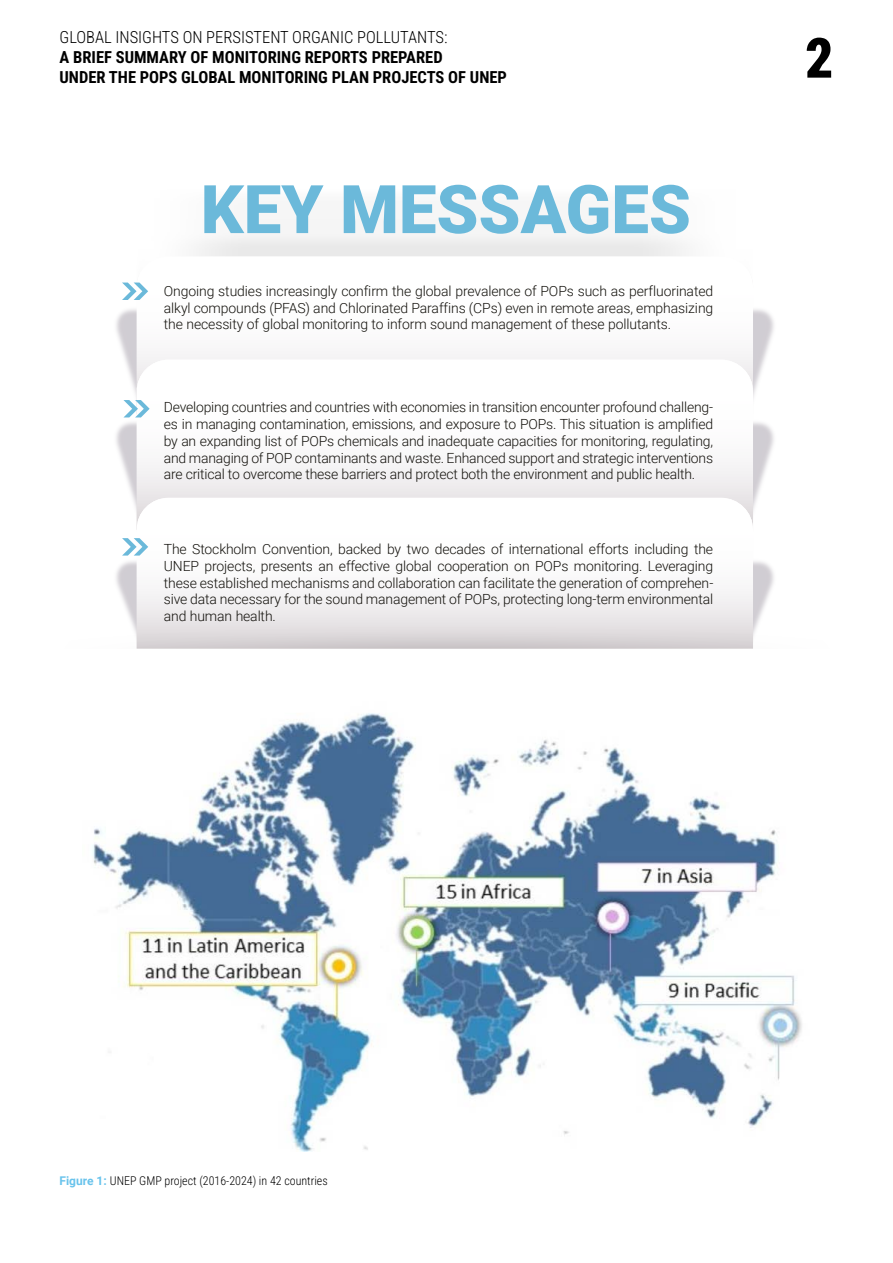
<style>
.page{position:relative;width:893px;height:1263px;background:#fff}
.page>*{position:absolute;margin:0;border:0;box-sizing:border-box;transform-origin:0 0}
.t1{font:900 67.05px "Roboto";color:#6bb9da}
.t2{font:900 55.5px "Roboto Condensed";color:#000}
.t3{font:700 16.5px/19.8px "Roboto Condensed";color:#000}
.t4{font:300 16.5px "Roboto Condensed";color:#000}
.t5{font:300 13.95px/16.8px "Roboto";letter-spacing:-.01em;color:#13110c;text-align:justify}
.t6{font:300 12px "Roboto Condensed";color:#000}
.s1{font-family:"Roboto";font-weight:700;color:#69c3ec}
</style>
<div class="page">
<div style="left:196px;top:234px;width:491px;height:22px;background:#ececec"></div>
<img style="left:116px;top:309px;width:21px;height:65px">
<img style="left:753px;top:309px;width:21px;height:65px">
<div style="left:137px;top:354px;width:616px;height:6px;background:#f5f4f5"></div>
<img style="left:116px;top:374px;width:21px;height:138px">
<img style="left:753px;top:374px;width:21px;height:137px">
<svg style="left:137px;top:417px;width:616px;height:81px"></svg>
<svg style="left:137px;top:360px;width:616px;height:26px"></svg>
<img style="left:116px;top:512px;width:21px;height:106px">
<img style="left:753px;top:561px;width:21px;height:57px">
<div style="left:137px;top:591px;width:616px;height:27px;background:#f0eef0"></div>
<svg style="left:137px;top:498px;width:616px;height:27px"></svg>
<svg style="left:130px;top:618px;width:630px;height:31px"></svg>
<svg style="left:122px;top:282px;width:26px;height:18px"></svg>
<svg style="left:123px;top:400px;width:27px;height:17px"></svg>
<svg style="left:122px;top:538px;width:26px;height:18px"></svg>
<img style="left:92px;top:713px;width:710px;height:439px">
<p class="t4" style="left:60px;top:26px;width:389px">GLOBAL INSIGHTS ON PERSISTENT ORGANIC POLLUTANTS:</p>
<p class="t3" style="left:60px;top:47px;width:449px">A BRIEF SUMMARY OF MONITORING REPORTS PREPARED<br>UNDER THE POPS GLOBAL MONITORING PLAN PROJECTS OF UNEP</p>
<h1 class="t1" style="left:201px;top:162px;width:492px">KEY MESSAGES</h1>
<p class="t5" style="left:164px;top:282px;width:551px">Ongoing studies increasingly confirm the global prevalence of POPs such as perfluorinated alkyl compounds (PFAS) and Chlorinated Paraffins (CPs) even in remote areas, emphasizing the necessity of global monitoring to inform sound management of these pollutants.</p>
<p class="t5" style="left:164px;top:398px;width:551px">Developing countries and countries with economies in transition encounter profound challeng&shy;es in managing contamination, emissions, and exposure to POPs. This situation is amplified by an expanding list of POPs chemicals and inadequate capacities for monitoring, regulating, and managing of POP contaminants and waste. Enhanced support and strategic interventions are critical to overcome these barriers and protect both the environment and public health.</p>
<p class="t5" style="left:164px;top:540px;width:551px">The Stockholm Convention, backed by two decades of international efforts including the UNEP projects, presents an effective global cooperation on POPs monitoring. Leveraging these established mechanisms and collaboration can facilitate the generation of comprehen&shy;sive data necessary for the sound management of POPs, protecting long-term environmental and human health.</p>
<h2 class="t2" style="left:805px;top:19px;width:30px">2</h2>
<p class="t6" style="left:60px;top:1172px;width:270px"><span class="s1">Figure 1:</span> UNEP GMP project (2016-2024) in 42 countries</p>
</div>
